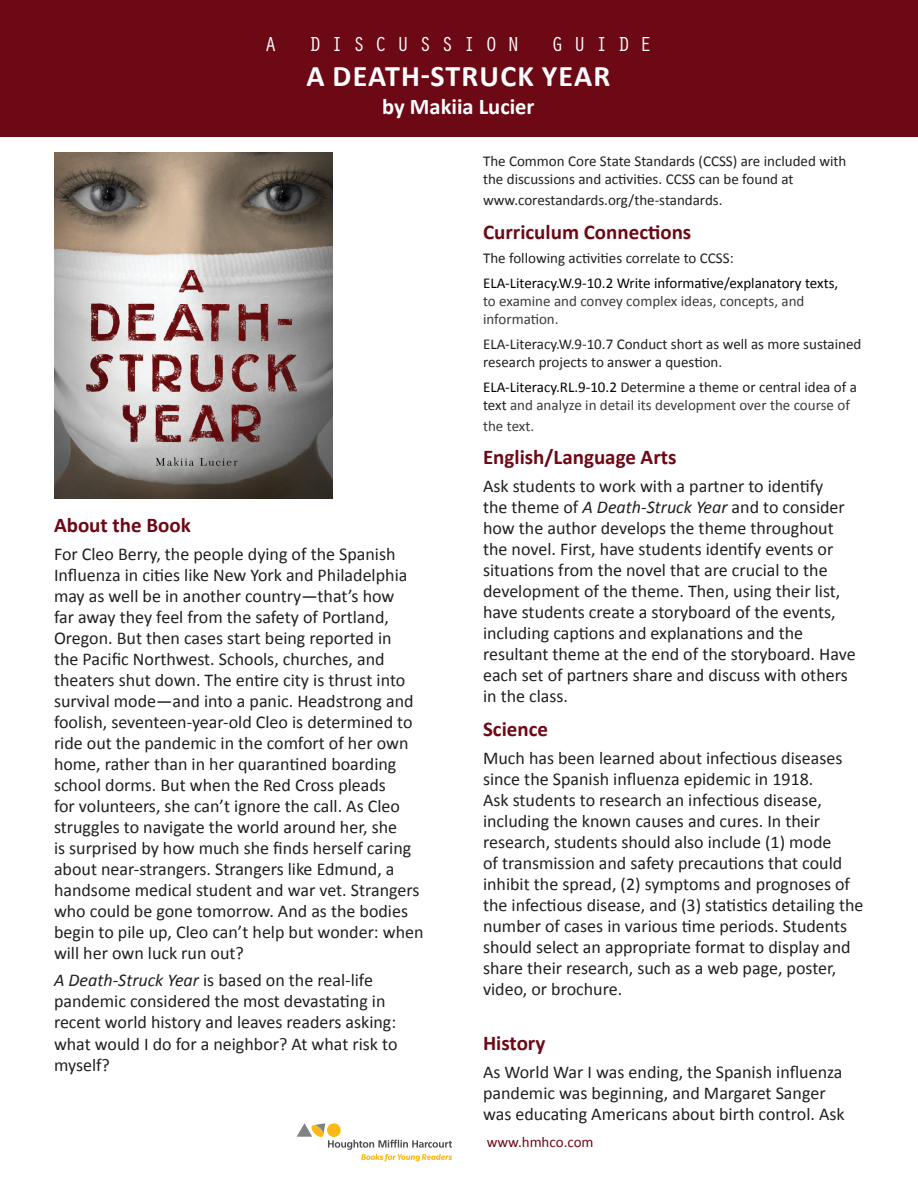
<style>
.page{position:relative;width:918px;height:1188px;background:#fff}
.page>*{position:absolute;margin:0;border:0;box-sizing:border-box;transform-origin:0 0}
.t1{font:700 30px "Calibri";letter-spacing:.04em;color:#fff}
.t2{font:700 22.5px "Calibri";color:#fff}
.t3{font:700 21px "Calibri";color:#6d0815}
.t4{font:21px "Orator Std";letter-spacing:.45em;color:#fff}
.t5{font:18px/21px "Calibri";color:#231f20}
.t6{font:15px/18px "Calibri";color:#231f20}
.t7{font:15px/18px "Calibri";color:#3a3b39}
.t8{font:15px "Calibri";color:#040503}
.t9{font:15px "Calibri";color:#6d0815}
.s1{font-style:italic}
.s2{color:#040503}
.s3{color:#231f20}
</style>
<div class="page">
<img style="left:54px;top:153px;width:279px;height:346px">
<div style="left:0;top:0;width:918px;height:136px;background:#6d0815"></div>
<svg style="left:297px;top:1123px;width:155px;height:38px"></svg>
<p class="t4" style="left:265px;top:29px;width:14px">A</p>
<p class="t4" style="left:309px;top:29px;width:213px">DISCUSSION</p>
<p class="t4" style="left:551px;top:29px;width:102px">GUIDE</p>
<h1 class="t1" style="left:307px;top:57px;width:305px">A Death-Struck Year</h1>
<p class="t2" style="left:382px;top:92px;width:154px">by Makiia Lucier</p>
<p class="t3" style="left:54px;top:511px;width:138px">About the Book</p>
<p class="t5" style="left:54px;top:543px;width:371px">For Cleo Berry, the people dying of the Spanish Influenza in cities like New York and Philadelphia may as well be in another country—that’s how<br>far away they feel from the safety of Portland, Oregon. But then cases start being reported in<br>the Pacific Northwest. Schools, churches, and theaters shut down. The entire city is thrust into survival mode—and into a panic. Headstrong and foolish, seventeen-year-old Cleo is determined to ride out the pandemic in the comfort of her own home, rather than in her quarantined boarding school dorms. But when the Red Cross pleads<br>for volunteers, she can’t ignore the call. As Cleo struggles to navigate the world around her, she<br>is surprised by how much she finds herself caring about near-strangers. Strangers like Edmund, a handsome medical student and war vet. Strangers who could be gone tomorrow. And as the bodies begin to pile up, Cleo can’t help but wonder: when will her own luck run out?</p>
<p class="t5" style="left:54px;top:970px;width:345px"><span class="s1">A Death-Struck Year</span> is based on the real-life pandemic considered the most devastating in recent world history and leaves readers asking: what would I do for a neighbor? At what risk to myself?</p>
<p class="t6" style="left:483px;top:152px;width:365px">The Common Core State Standards (CCSS) are included with the discussions and activities. CCSS can be found at</p>
<p class="t6" style="left:483px;top:191px;width:241px">www.corestandards.org/the-standards.</p>
<p class="t3" style="left:483px;top:218px;width:210px">Curriculum Connections</p>
<p class="t6" style="left:483px;top:249px;width:252px">The following activities correlate to CCSS:</p>
<p class="t8" style="left:483px;top:274px;width:357px">ELA-Literacy.W.9-10.2 Write informative/explanatory texts,</p>
<p class="t7" style="left:483px;top:292px;width:323px">to examine and convey complex ideas, concepts, and information.</p>
<p class="t6" style="left:483px;top:335px;width:380px">ELA-Literacy.W.9-10.7 Conduct short as well as more sustained research projects to answer a question.</p>
<p class="t7" style="left:483px;top:378px;width:375px"><span class="s2">ELA-Literacy.RL.9-10.2</span> <span class="s3">Determine a theme or central idea of a text</span> and analyze in detail its development over the course of</p>
<p class="t7" style="left:483px;top:417px;width:53px">the text.</p>
<p class="t3" style="left:483px;top:444px;width:195px">English/Language Arts</p>
<p class="t5" style="left:483px;top:476px;width:374px">Ask students to work with a partner to identify<br>the theme of <span class="s1">A Death-Struck Year</span> and to consider how the author develops the theme throughout the novel. First, have students identify events or situations from the novel that are crucial to the development of the theme. Then, using their list, have students create a storyboard of the events, including captions and explanations and the resultant theme at the end of the storyboard. Have each set of partners share and discuss with others in the class.</p>
<p class="t3" style="left:483px;top:715px;width:67px">Science</p>
<p class="t5" style="left:483px;top:747px;width:382px">Much has been learned about infectious diseases since the Spanish influenza epidemic in 1918.<br>Ask students to research an infectious disease, including the known causes and cures. In their research, students should also include (1) mode<br>of transmission and safety precautions that could inhibit the spread, (2) symptoms and prognoses of the infectious disease, and (3) statistics detailing the number of cases in various time periods. Students should select an appropriate format to display and share their research, such as a web page, poster, video, or brochure.</p>
<p class="t3" style="left:483px;top:1030px;width:64px">History</p>
<p class="t5" style="left:483px;top:1061px;width:363px">As World War I was ending, the Spanish influenza pandemic was beginning, and Margaret Sanger was educating Americans about birth control. Ask</p>
<p class="t9" style="left:487px;top:1133px;width:108px">www.hmhco.com</p>
</div>
